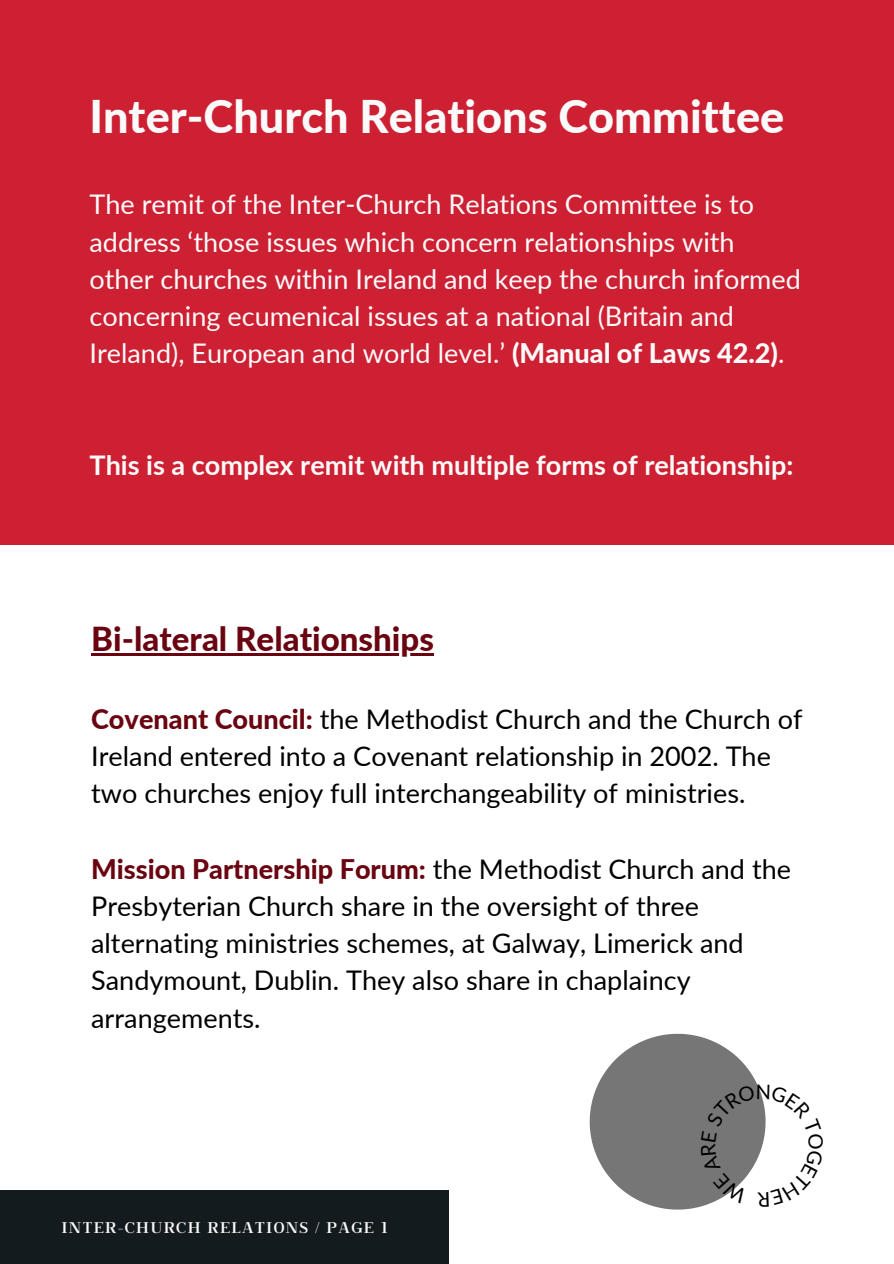
<style>
.page{position:relative;width:894px;height:1264px;background:#fff}
.page>*{position:absolute;margin:0;border:0;box-sizing:border-box;transform-origin:0 0}
.t1{font:800 45px "Lato";color:#fafafa}
.t2{font:800 33px "Lato";color:#690410}
.t3{font:27px/37.2px "Lato";color:#000}
.t4{font:27px/37.2px "Lato";color:#fafafa}
.t5{font:700 27px "Lato";color:#fafafa}
.t6{font:15px "OC Rey Bold";letter-spacing:.09em;color:#fafafa}
.s1{font-weight:800}
.s2{font-weight:800;color:#690410}
</style>
<div class="page">
<div style="left:0;top:0;width:893px;height:545px;background:#ce2033"></div>
<hr style="left:91px;top:653px;width:343px;height:2px;background:#690410">
<div style="left:0;top:1190px;width:448px;height:73px;background:#141b1e"></div>
<svg style="left:589px;top:1033px;width:177px;height:177px"></svg>
<p class="t1" style="left:89px;top:89px;width:696px">Inter-Church Relations Committee</p>
<p class="t4" style="left:89px;top:185px;width:712px">The remit of the Inter-Church Relations Committee is to address ‘those issues which concern relationships with other churches within Ireland and keep the church informed concerning ecumenical issues at a national (Britain and Ireland), European and world level.’ <span class="s1">(Manual of Laws 42.2)</span>.</p>
<p class="t5" style="left:89px;top:448px;width:705px">This is a complex remit with multiple forms of relationship:</p>
<p class="t2" style="left:91px;top:618px;width:344px">Bi-lateral Relationships</p>
<p class="t3" style="left:91px;top:700px;width:712px"><span class="s2">Covenant Council:</span> the Methodist Church and the Church of<br>Ireland entered into a Covenant relationship in 2002. The two churches enjoy full interchangeability of ministries.</p>
<p class="t3" style="left:91px;top:849px;width:701px"><span class="s2">Mission Partnership Forum:</span> the Methodist Church and the Presbyterian Church share in the oversight of three alternating ministries schemes, at Galway, Limerick and Sandymount, Dublin. They also share in chaplaincy arrangements.</p>
<p class="t6" style="left:61px;top:1216px;width:327px">INTER-CHURCH RELATIONS / PAGE 1</p>
</div>
